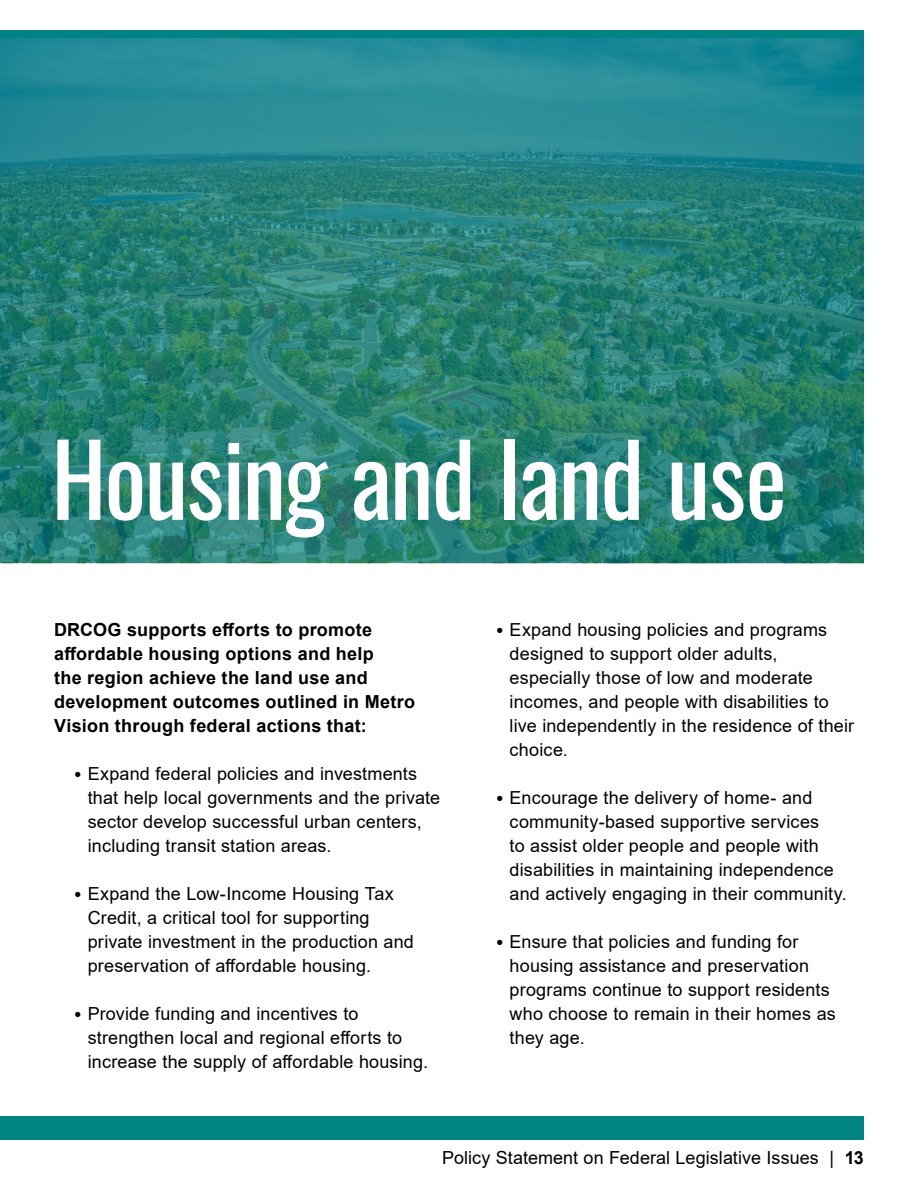
<style>
.page{position:relative;width:918px;height:1188px;background:#fff}
.page>*{position:absolute;margin:0;border:0;box-sizing:border-box;transform-origin:0 0}
.t1{font:99px "Oswald";letter-spacing:-.015em;color:#fff}
.t2{font:18px/24px "Arial";letter-spacing:.01em;color:#000}
.t3{font:700 18px/24px "Arial";letter-spacing:.015em;color:#000}
.s1{font-size:21px}
.s2{font-weight:700}
</style>
<div class="page">
<div style="left:0;top:30px;width:864px;height:11px;background:#008382"></div>
<div style="left:0;top:1116px;width:864px;height:24px;background:#008382"></div>
<img style="left:0;top:39px;width:864px;height:525px">
<h1 class="t1" style="left:51px;top:391px;width:737px">Housing and land use</h1>
<p class="t3" style="left:54px;top:618px;width:363px">DRCOG supports efforts to promote affordable housing options and help<br>the region achieve the land use and development outcomes outlined in Metro Vision through federal actions that:</p>
<p class="t2" style="left:88px;top:762px;width:354px;text-indent:-14px"><span class="s1">•</span> Expand federal policies and investments that help local governments and the private sector develop successful urban centers, including transit station areas.</p>
<p class="t2" style="left:88px;top:882px;width:328px;text-indent:-14px"><span class="s1">•</span> Expand the Low-Income Housing Tax Credit, a critical tool for supporting private investment in the production and preservation of affordable housing.</p>
<p class="t2" style="left:88px;top:1002px;width:342px;text-indent:-14px"><span class="s1">•</span> Provide funding and incentives to strengthen local and regional efforts to increase the supply of affordable housing.</p>
<p class="t2" style="left:510px;top:618px;width:346px;text-indent:-14px"><span class="s1">•</span> Expand housing policies and programs designed to support older adults, especially those of low and moderate incomes, and people with disabilities to live independently in the residence of their choice.</p>
<p class="t2" style="left:510px;top:786px;width:339px;text-indent:-14px"><span class="s1">•</span> Encourage the delivery of home- and community-based supportive services<br>to assist older people and people with disabilities in maintaining independence and actively engaging in their community.</p>
<p class="t2" style="left:510px;top:930px;width:328px;text-indent:-14px"><span class="s1">•</span> Ensure that policies and funding for housing assistance and preservation programs continue to support residents who choose to remain in their homes as they age.</p>
<p class="t2" style="left:442px;top:1146px;width:423px">Policy Statement on Federal Legislative Issues | <span class="s2">13</span></p>
</div>
